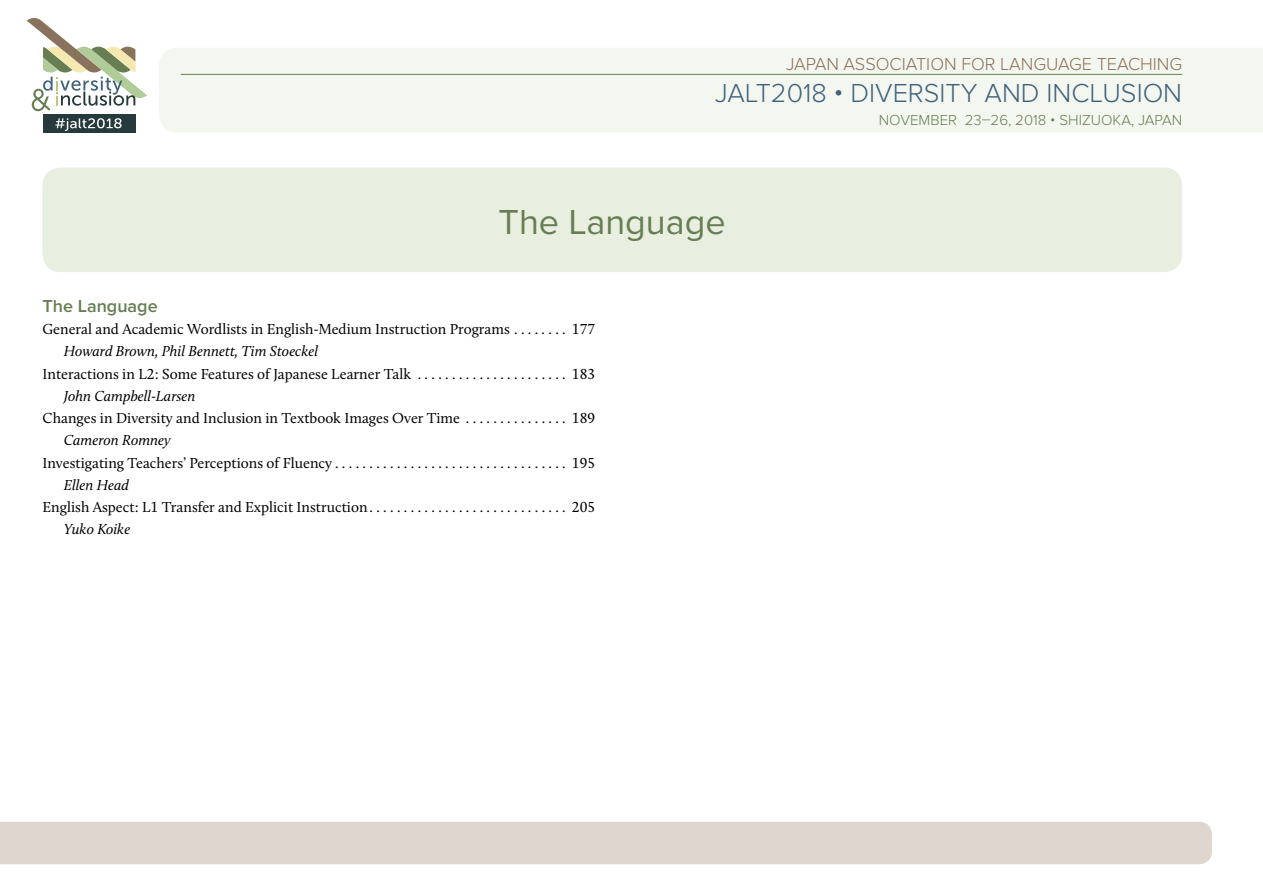
<style>
.page{position:relative;width:1263px;height:893px;background:#fff}
.page>*{position:absolute;margin:0;border:0;box-sizing:border-box;transform-origin:0 0}
.t1{font:36px "Proxima Nova";color:#677e53}
.t2{font:300 27px "Proxima Nova";color:#41627c}
.t3{font:300 18px "Proxima Nova";color:#89725c}
.t4{font:600 18px "Proxima Nova";color:#677e53}
.t5{font:15px "Calluna";color:#000}
.t6{font:italic 15px "Calluna";color:#000}
.t7{font:300 15px "Proxima Nova";color:#677e53}
</style>
<div class="page">
<div style="left:159px;top:48px;width:1104px;height:84px;background:#f4f7f0"></div>
<div style="left:0;top:822px;width:1212px;height:42px;background:#ded6cf"></div>
<hr style="left:181px;top:74px;width:1001px;height:1px;background:#677e53">
<div style="left:43px;top:115px;width:92px;height:18px;background:#26393d"></div>
<svg style="left:55px;top:118px;width:67px;height:13px"></svg>
<svg style="left:27px;top:18px;width:120px;height:93px"></svg>
<div style="left:43px;top:168px;width:1139px;height:104px;background:#e8eee0;border-radius:18px"></div>
<p class="t3" style="left:786px;top:54px;width:397px">JAPAN ASSOCIATION FOR LANGUAGE TEACHING</p>
<h2 class="t2" style="left:715px;top:78px;width:468px">JALT2018 • DIVERSITY AND INCLUSION</h2>
<p class="t7" style="left:879px;top:111px;width:305px">NOVEMBER 23–26, 2018 • SHIZUOKA, JAPAN</p>
<h1 class="t1" style="left:499px;top:201px;width:229px">The Language</h1>
<p class="t4" style="left:43px;top:296px;width:117px">The Language</p>
<p class="t5" style="left:43px;top:320px;width:554px">General and Academic Wordlists in English-Medium Instruction Programs . . . . . . . . 177</p>
<p class="t6" style="left:64px;top:342px;width:256px">Howard Brown, Phil Bennett, Tim Stoeckel</p>
<p class="t5" style="left:43px;top:365px;width:554px">Interactions in L2: Some Features of Japanese Learner Talk . . . . . . . . . . . . . . . . . . . . . . 183</p>
<p class="t6" style="left:64px;top:387px;width:133px">John Campbell-Larsen</p>
<p class="t5" style="left:43px;top:409px;width:554px">Changes in Diversity and Inclusion in Textbook Images Over Time . . . . . . . . . . . . . . . 189</p>
<p class="t6" style="left:64px;top:431px;width:108px">Cameron Romney</p>
<p class="t5" style="left:43px;top:453px;width:554px">Investigating Teachers’ Perceptions of Fluency . . . . . . . . . . . . . . . . . . . . . . . . . . . . . . . . . . 195</p>
<p class="t6" style="left:64px;top:476px;width:67px">Ellen Head</p>
<p class="t5" style="left:43px;top:498px;width:554px">English Aspect: L1 Transfer and Explicit Instruction . . . . . . . . . . . . . . . . . . . . . . . . . . . . . 205</p>
<p class="t6" style="left:64px;top:520px;width:68px">Yuko Koike</p>
</div>
